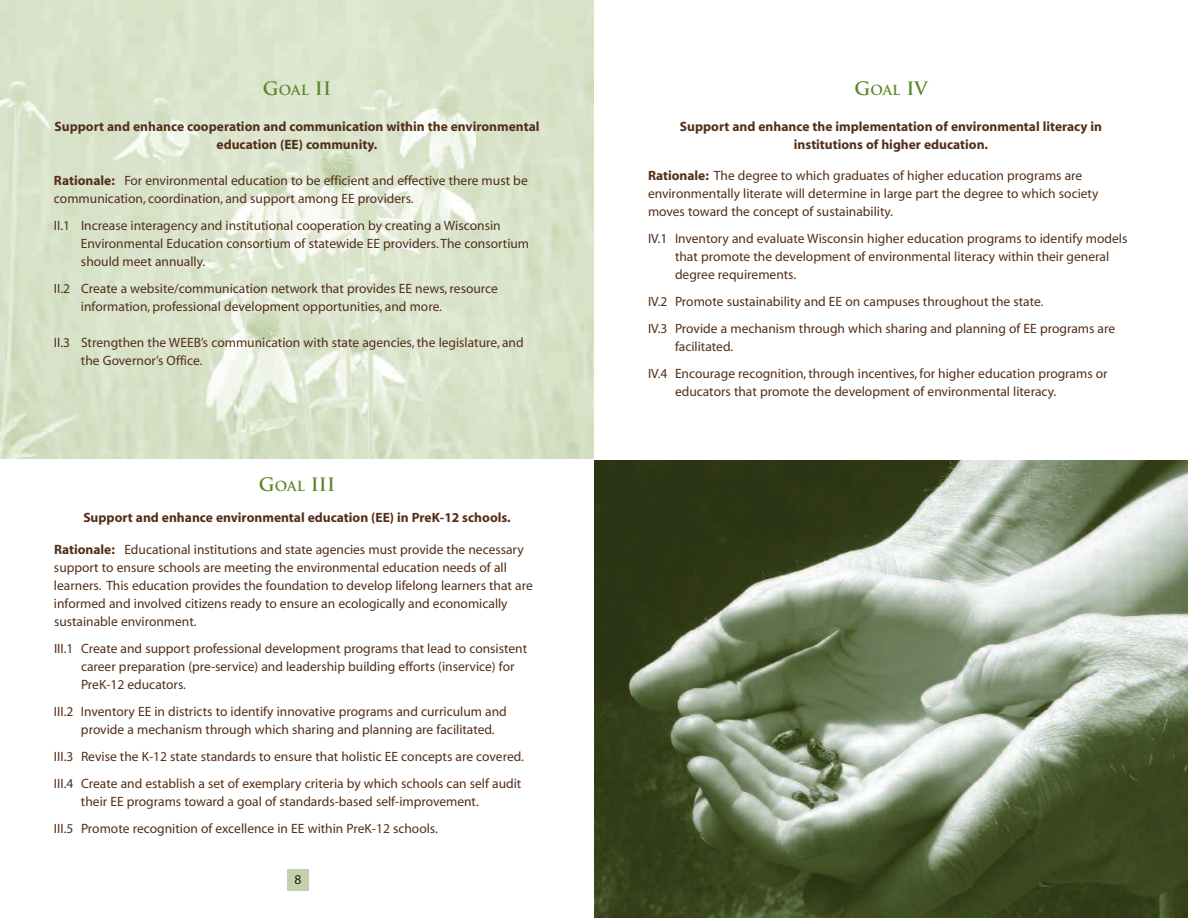
<style>
.page{position:relative;width:1188px;height:918px;background:#fff}
.page>*{position:absolute;margin:0;border:0;box-sizing:border-box;transform-origin:0 0}
.t1{font:700 18px "Trajan";color:#5c8727}
.t2{font:13.5px/18px "Myriad";color:#532f18}
.t3{font:700 13.5px/18px "Myriad";color:#532f18;text-align:center}
.t4{font:13.5px "Myriad";color:#241c16}
.s1{font-size:13.5px}
.s2{font-weight:700}
</style>
<div class="page">
<img style="left:594px;top:461px;width:594px;height:457px">
<img style="left:1px;top:0;width:593px;height:459px">
<div style="left:287px;top:869px;width:22px;height:22px;background:#c3d2ae"></div>
<p class="t1" style="left:263px;top:78px;width:70px">G<span class="s1">OAL</span> II</p>
<p class="t3" style="left:55px;top:118px;width:486px">Support and enhance cooperation and communication within the environmental education (EE) community.</p>
<p class="t2" style="left:54px;top:172px;width:475px"><span class="s2">Rationale:</span> For environmental education to be efficient and effective there must be communication, coordination, and support among EE providers.</p>
<p class="t2" style="left:81px;top:217px;width:450px;text-indent:-27px">II.1 Increase interagency and institutional cooperation by creating a Wisconsin<br>Environmental Education consortium of statewide EE providers. The consortium should meet annually.</p>
<p class="t2" style="left:81px;top:280px;width:419px;text-indent:-27px">II.2 Create a website/communication network that provides EE news, resource information, professional development opportunities, and more.</p>
<p class="t2" style="left:81px;top:334px;width:444px;text-indent:-27px">II.3 Strengthen the WEEB’s communication with state agencies, the legislature, and the Governor’s Office.</p>
<p class="t1" style="left:259px;top:474px;width:78px">G<span class="s1">OAL</span> III</p>
<p class="t3" style="left:83px;top:510px;width:429px">Support and enhance environmental education (EE) in PreK-12 schools.</p>
<p class="t2" style="left:54px;top:541px;width:480px"><span class="s2">Rationale:</span> Educational institutions and state agencies must provide the necessary support to ensure schools are meeting the environmental education needs of all learners. This education provides the foundation to develop lifelong learners that are informed and involved citizens ready to ensure an ecologically and economically sustainable environment.</p>
<p class="t2" style="left:81px;top:640px;width:448px;text-indent:-27px">III.1 Create and support professional development programs that lead to consistent career preparation (pre-service) and leadership building efforts (inservice) for<br>PreK-12 educators.</p>
<p class="t2" style="left:81px;top:703px;width:427px;text-indent:-27px">III.2 Inventory EE in districts to identify innovative programs and curriculum and provide a mechanism through which sharing and planning are facilitated.</p>
<p class="t2" style="left:54px;top:744px;width:471px;line-height:27px">III.3 Revise the K-12 state standards to ensure that holistic EE concepts are covered.<br>III.4 Create and establish a set of exemplary criteria by which schools can self audit</p>
<p class="t2" style="left:54px;top:789px;width:426px;line-height:27px;text-indent:27px">their EE programs toward a goal of standards-based self-improvement.<br>III.5 Promote recognition of excellence in EE within PreK-12 schools.</p>
<p class="t4" style="left:295px;top:874px;width:8px">8</p>
<p class="t1" style="left:854px;top:78px;width:75px">G<span class="s1">OAL</span> IV</p>
<p class="t3" style="left:680px;top:118px;width:424px">Support and enhance the implementation of environmental literacy in institutions of higher education.</p>
<p class="t2" style="left:648px;top:168px;width:452px"><span class="s2">Rationale:</span> The degree to which graduates of higher education programs are environmentally literate will determine in large part the degree to which society moves toward the concept of sustainability.</p>
<p class="t2" style="left:675px;top:231px;width:454px;text-indent:-27px">IV.1 Inventory and evaluate Wisconsin higher education programs to identify models that promote the development of environmental literacy within their general degree requirements.</p>
<p class="t2" style="left:648px;top:289px;width:469px;line-height:27px">IV.2 Promote sustainability and EE on campuses throughout the state.<br>IV.3 Provide a mechanism through which sharing and planning of EE programs are</p>
<p class="t2" style="left:648px;top:334px;width:461px;line-height:27px;text-indent:27px">facilitated.<br>IV.4 Encourage recognition, through incentives, for higher education programs or</p>
<p class="t2" style="left:675px;top:384px;width:383px">educators that promote the development of environmental literacy.</p>
</div>
